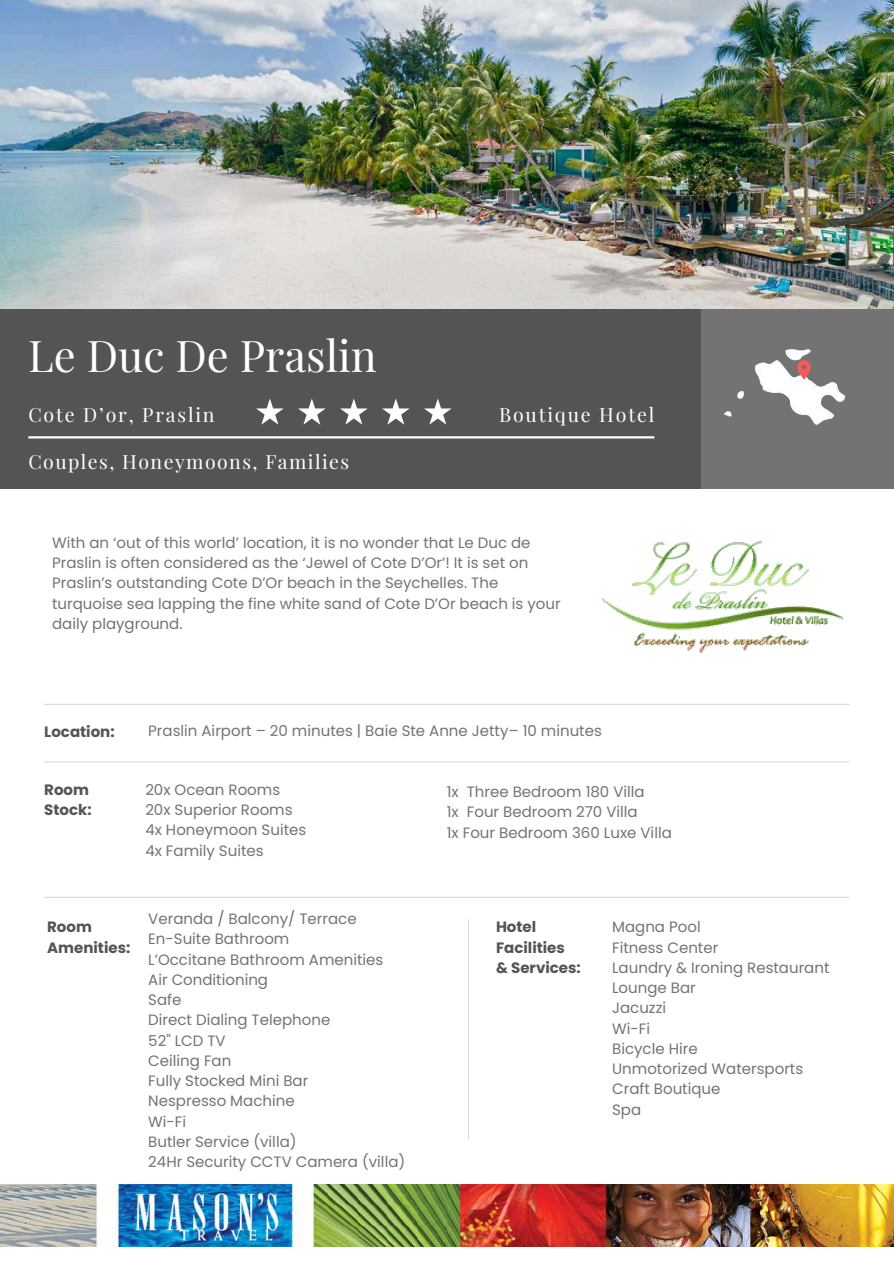
<style>
.page{position:relative;width:894px;height:1264px;background:#fff}
.page>*{position:absolute;margin:0;border:0;box-sizing:border-box;transform-origin:0 0}
.t1{font:43.5px "Playfair Display";color:#fff}
.t2{font:19.5px "Playfair Display";letter-spacing:.095em;color:#fff}
.t3{font:19.5px "Playfair Display";letter-spacing:.075em;color:#fff}
.t4{font:15px/20.2px "Poppins";color:#737373}
.t5{font:700 15px/20.2px "Poppins";color:#545454}
</style>
<div class="page">
<img style="left:0;top:1184px;width:893px;height:62px">
<img style="left:0;top:0;width:893px;height:309px">
<div style="left:0;top:309px;width:700px;height:179px;background:#545454"></div>
<div style="left:700px;top:309px;width:193px;height:179px;background:#737373"></div>
<hr style="left:28px;top:436px;width:626px;height:2px;background:#fff">
<svg style="left:382px;top:398px;width:27px;height:27px"></svg>
<svg style="left:256px;top:398px;width:27px;height:27px"></svg>
<svg style="left:340px;top:398px;width:27px;height:27px"></svg>
<svg style="left:424px;top:398px;width:27px;height:27px"></svg>
<hr style="left:44px;top:703px;width:805px;height:2px;background:#d9d9d9">
<hr style="left:44px;top:761px;width:805px;height:1px;background:#d9d9d9">
<hr style="left:44px;top:896px;width:805px;height:1px;background:#d9d9d9">
<hr style="left:468px;top:919px;width:1px;height:220px;background:#d9d9d9">
<img style="left:724px;top:349px;width:122px;height:76px">
<svg style="left:797px;top:360px;width:13px;height:19px"></svg>
<img style="left:602px;top:541px;width:241px;height:112px">
<svg style="left:298px;top:398px;width:27px;height:27px"></svg>
<h1 class="t1" style="left:28px;top:324px;width:350px">Le Duc De Praslin</h1>
<h2 class="t2" style="left:28px;top:401px;width:188px">Cote D’or, Praslin</h2>
<h2 class="t3" style="left:28px;top:448px;width:322px">Couples, Honeymoons, Families</h2>
<h2 class="t2" style="left:499px;top:401px;width:157px">Boutique Hotel</h2>
<p class="t4" style="left:52px;top:532px;width:510px">With an ‘out of this world’ location, it is no wonder that Le Duc de Praslin is often considered as the ‘Jewel of Cote D’Or’! It is set on Praslin’s outstanding Cote D’Or beach in the Seychelles. The turquoise sea lapping the fine white sand of Cote D’Or beach is your daily playground.</p>
<p class="t5" style="left:44px;top:721px;width:72px">Location:</p>
<p class="t4" style="left:148px;top:720px;width:455px">Praslin Airport – 20 minutes | Baie Ste Anne Jetty– 10 minutes</p>
<p class="t5" style="left:44px;top:779px;width:49px">Room<br>Stock:</p>
<p class="t4" style="left:145px;top:779px;width:162px">20x Ocean Rooms<br>20x Superior Rooms<br>4x Honeymoon Suites<br>4x Family Suites</p>
<p class="t4" style="left:446px;top:781px;width:226px">1x Three Bedroom 180 Villa<br>1x Four Bedroom 270 Villa<br>1x Four Bedroom 360 Luxe Villa</p>
<p class="t5" style="left:47px;top:917px;width:85px">Room<br>Amenities:</p>
<p class="t4" style="left:148px;top:908px;width:258px">Veranda / Balcony/ Terrace<br>En-Suite Bathroom<br>L’Occitane Bathroom Amenities<br>Air Conditioning<br>Safe<br>Direct Dialing Telephone<br>52" LCD TV<br>Ceiling Fan<br>Fully Stocked Mini Bar<br>Nespresso Machine<br>Wi-Fi<br>Butler Service (villa)<br>24Hr Security CCTV Camera (villa)</p>
<p class="t5" style="left:496px;top:917px;width:86px">Hotel<br>Facilities<br>&amp; Services:</p>
<p class="t4" style="left:612px;top:917px;width:219px">Magna Pool<br>Fitness Center<br>Laundry &amp; Ironing Restaurant<br>Lounge Bar<br>Jacuzzi<br>Wi-Fi<br>Bicycle Hire<br>Unmotorized Watersports<br>Craft Boutique<br>Spa</p>
</div>
